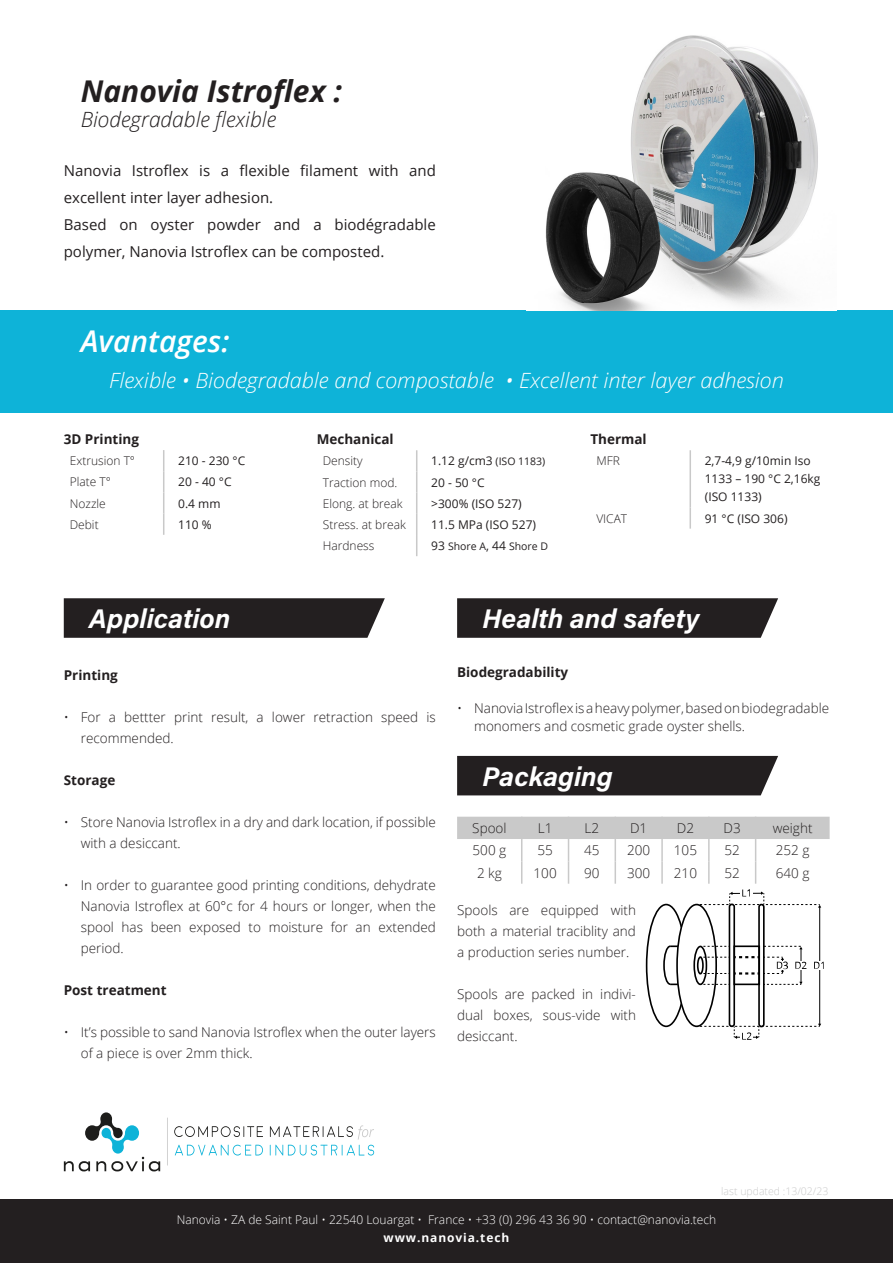
<style>
.page{position:relative;width:893px;height:1263px;background:#fff}
.page>*{position:absolute;margin:0;border:0;box-sizing:border-box;transform-origin:0 0}
.t1{font:italic 700 30px "Open Sans";color:#231f20}
.t2{font:italic 600 30px "Open Sans";color:#fff}
.t3{font:27px "Acumin Variable Concept";color:#fff}
.t4{font:italic 300 21px "Open Sans";color:#fff}
.t5{font:italic 300 21px "Open Sans";color:#231f20}
.t6{font:15px/27px "Open Sans";color:#231f20}
.t7{font:300 13.5px/21px "Open Sans";color:#231f20}
.t8{font:700 13.5px "Open Sans";color:#231f20}
.t9{font:12px/18px "Open Sans";color:#231f20}
.t10{font:300 12px "Open Sans";color:#231f20}
.t11{font:300 12px "Open Sans";color:#fff}
.t12{font:700 12px "Open Sans";letter-spacing:.075em;color:#fff}
.t13{font:300 10.5px "Open Sans";color:#c9c9c9}
.t14{font:10.5px "Open Sans";color:#231f20}
.s1{font-size:10.5px}
.s2{font-size:12px}
</style>
<div class="page">
<svg style="left:174px;top:1126px;width:89px;height:11px"></svg>
<svg style="left:270px;top:1125px;width:104px;height:14px"></svg>
<svg style="left:175px;top:1145px;width:88px;height:10px"></svg>
<svg style="left:270px;top:1145px;width:104px;height:10px"></svg>
<hr style="left:167px;top:1117px;width:1px;height:48px;background:#c9c9c9">
<svg style="left:64px;top:1112px;width:96px;height:59px"></svg>
<div style="left:0;top:310px;width:893px;height:102px;background:#0eb3d8"></div>
<div style="left:0;top:1199px;width:893px;height:64px;background:#231f20"></div>
<svg style="left:64px;top:598px;width:321px;height:40px;background:#2a2728"></svg>
<svg style="left:457px;top:598px;width:321px;height:40px;background:#2a2728"></svg>
<svg style="left:457px;top:817px;width:373px;height:223px"></svg>
<div style="left:457px;top:756px;width:321px;height:39px;background:#231f20"></div>
<svg style="left:163px;top:450px;width:1px;height:85px"></svg>
<svg style="left:416px;top:450px;width:1px;height:106px"></svg>
<hr style="left:689px;top:450px;width:2px;height:57px;background:#c9c9c9">
<hr style="left:689px;top:507px;width:2px;height:22px;background:#c9c9c9">
<img style="left:545px;top:35px;width:273px;height:275px">
<p class="t1" style="left:81px;top:70px;width:263px">Nanovia Istroflex :</p>
<p class="t5" style="left:81px;top:105px;width:197px">Biodegradable flexible</p>
<p class="t6" style="left:64px;top:157px;width:374px">Nanovia Istroflex is a flexible filament with and excellent inter layer adhesion.</p>
<p class="t6" style="left:64px;top:211px;width:374px">Based on oyster powder and a biodégradable polymer, Nanovia Istroflex can be composted.</p>
<p class="t2" style="left:81px;top:320px;width:150px">Avantages:</p>
<p class="t4" style="left:109px;top:365px;width:676px">Flexible • Biodegradable and compostable • Excellent inter layer adhesion</p>
<p class="t8" style="left:64px;top:430px;width:77px">3D Printing</p>
<p class="t10" style="left:70px;top:453px;width:67px">Extrusion T°</p>
<p class="t9" style="left:178px;top:452px;width:69px">210 - 230 °C</p>
<p class="t10" style="left:70px;top:474px;width:43px">Plate T°</p>
<p class="t9" style="left:178px;top:473px;width:55px">20 - 40 °C</p>
<p class="t10" style="left:70px;top:495px;width:38px">Nozzle</p>
<p class="t9" style="left:178px;top:494px;width:44px">0.4 mm</p>
<p class="t10" style="left:70px;top:516px;width:30px">Debit</p>
<p class="t9" style="left:178px;top:515px;width:35px">110 %</p>
<p class="t8" style="left:317px;top:430px;width:78px">Mechanical</p>
<p class="t10" style="left:323px;top:453px;width:41px">Density</p>
<p class="t9" style="left:431px;top:452px;width:116px">1.12 g/cm3 <span class="s1">(ISO 1183)</span></p>
<p class="t10" style="left:323px;top:474px;width:76px">Traction mod.</p>
<p class="t9" style="left:431px;top:473px;width:55px">20 - 50 °C</p>
<p class="t10" style="left:323px;top:495px;width:81px">Elong. at break</p>
<p class="t9" style="left:431px;top:494px;width:92px">&gt;300% (ISO 527)</p>
<p class="t10" style="left:323px;top:516px;width:85px">Stress. at break</p>
<p class="t9" style="left:431px;top:515px;width:106px">11.5 MPa (ISO 527)</p>
<p class="t10" style="left:323px;top:538px;width:53px">Hardness</p>
<p class="t14" style="left:431px;top:539px;width:118px"><span class="s2">93</span> Shore A<span class="s2">, 44</span> Shore D</p>
<p class="t8" style="left:590px;top:430px;width:58px">Thermal</p>
<p class="t10" style="left:596px;top:453px;width:25px">MFR</p>
<p class="t9" style="left:705px;top:452px;width:117px">2,7-4,9 g/10min Iso<br>1133 – 190 °C 2,16kg (ISO 1133)</p>
<p class="t10" style="left:596px;top:510px;width:32px">VICAT</p>
<p class="t9" style="left:705px;top:509px;width:84px">91 °C (ISO 306)</p>
<p class="t3" style="left:89px;top:600px;width:143px">Application</p>
<p class="t8" style="left:64px;top:666px;width:56px">Printing</p>
<p class="t7" style="left:81px;top:707px;width:357px;text-indent:-17px">• For a bettter print result, a lower retraction speed is recommended.</p>
<p class="t8" style="left:64px;top:771px;width:53px">Storage</p>
<p class="t7" style="left:81px;top:812px;width:357px;text-indent:-17px">• Store Nanovia Istroflex in a dry and dark location, if possible with a desiccant.</p>
<p class="t7" style="left:81px;top:875px;width:357px;text-align:justify;text-indent:-17px">• In order to guarantee good printing conditions, dehydrate Nanovia Istroflex at 60°c for 4 hours or longer, when the spool has been exposed to moisture for an extended period.</p>
<p class="t8" style="left:64px;top:981px;width:104px">Post treatment</p>
<p class="t7" style="left:81px;top:1022px;width:357px;text-indent:-17px">• It’s possible to sand Nanovia Istroflex when the outer layers of a piece is over 2mm thick.</p>
<p class="t3" style="left:483px;top:600px;width:218px">Health and safety</p>
<p class="t8" style="left:457px;top:663px;width:113px">Biodegradability</p>
<p class="t7" style="left:474px;top:699px;width:357px;line-height:18px;text-indent:-17px">• Nanovia Istroflex is a heavy polymer, based on biodegradable monomers and cosmetic grade oyster shells.</p>
<p class="t3" style="left:483px;top:758px;width:132px">Packaging</p>
<p class="t7" style="left:472px;top:817px;width:36px">Spool</p>
<p class="t7" style="left:538px;top:817px;width:16px">L1</p>
<p class="t7" style="left:585px;top:817px;width:16px">L2</p>
<p class="t7" style="left:630px;top:817px;width:19px">D1</p>
<p class="t7" style="left:677px;top:817px;width:19px">D2</p>
<p class="t7" style="left:724px;top:817px;width:19px">D3</p>
<p class="t7" style="left:773px;top:817px;width:41px">weight</p>
<p class="t7" style="left:473px;top:839px;width:35px">500 g</p>
<p class="t7" style="left:537px;top:839px;width:17px">55</p>
<p class="t7" style="left:584px;top:839px;width:17px">45</p>
<p class="t7" style="left:627px;top:839px;width:25px">200</p>
<p class="t7" style="left:674px;top:839px;width:25px">105</p>
<p class="t7" style="left:724px;top:839px;width:17px">52</p>
<p class="t7" style="left:776px;top:839px;width:35px">252 g</p>
<p class="t7" style="left:477px;top:862px;width:26px">2 kg</p>
<p class="t7" style="left:534px;top:862px;width:25px">100</p>
<p class="t7" style="left:584px;top:862px;width:17px">90</p>
<p class="t7" style="left:627px;top:862px;width:25px">300</p>
<p class="t7" style="left:674px;top:862px;width:25px">210</p>
<p class="t7" style="left:724px;top:862px;width:17px">52</p>
<p class="t7" style="left:776px;top:862px;width:35px">640 g</p>
<p class="t7" style="left:457px;top:899px;width:180px;text-align:justify">Spools are equipped with both a material traciblity and a production series number.</p>
<p class="t7" style="left:457px;top:983px;width:180px;text-align:justify">Spools are packed in indivi&shy;dual boxes, sous-vide with desiccant.</p>
<p class="t13" style="left:721px;top:1184px;width:109px">last updated :13/02/23</p>
<p class="t11" style="left:177px;top:1211px;width:541px">Nanovia • ZA de Saint Paul • 22540 Louargat • France • +33 (0) 296 43 36 90 • contact@nanovia.tech</p>
<p class="t12" style="left:384px;top:1229px;width:127px">www.nanovia.tech</p>
</div>
